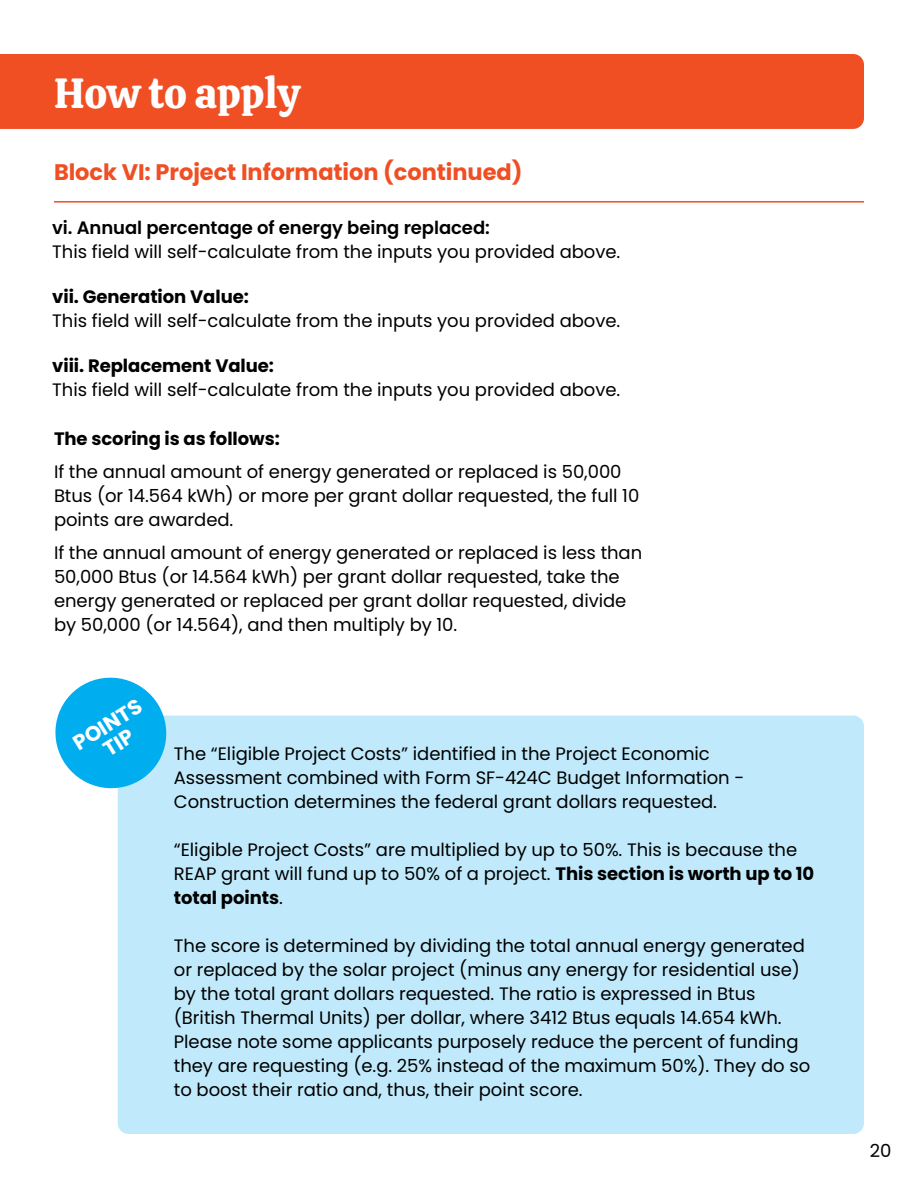
<style>
.page{position:relative;width:918px;height:1188px;background:#fff}
.page>*{position:absolute;margin:0;border:0;box-sizing:border-box;transform-origin:0 0}
.t1{font:42px "Calistoga";letter-spacing:-.005em;color:#fff}
.t2{font:700 22.5px "Poppins";letter-spacing:-.005em;color:#f04e23}
.t3{font:700 21px/21px "Poppins";color:#fff;text-align:center}
.t4{font:18px/24px "Poppins";letter-spacing:-.005em;color:#000}
.t5{font:700 18px "Poppins";letter-spacing:-.005em;color:#000}
.t6{font:600 18px "Poppins";letter-spacing:-.005em;color:#000}
.s1{font-weight:700}
</style>
<div class="page">
<div style="left:0;top:54px;width:864px;height:75px;background:#f04f24"></div>
<div style="left:118px;top:715px;width:746px;height:419px;background:#c0eafb;border-radius:11px"></div>
<svg style="left:55px;top:677px;width:119px;height:118px"></svg>
<hr style="left:54px;top:201px;width:810px;height:2px;background:#f04e23">
<h1 class="t1" style="left:54px;top:56px;width:248px">How to apply</h1>
<p class="t2" style="left:54px;top:159px;width:470px">Block VI: Project Information (continued)</p>
<p class="t6" style="left:52px;top:217px;width:439px">vi. Annual percentage of energy being replaced:</p>
<p class="t4" style="left:52px;top:240px;width:570px">This field will self-calculate from the inputs you provided above.</p>
<p class="t5" style="left:52px;top:286px;width:198px">vii. Generation Value:</p>
<p class="t4" style="left:52px;top:309px;width:570px">This field will self-calculate from the inputs you provided above.</p>
<p class="t5" style="left:52px;top:355px;width:223px">viii. Replacement Value:</p>
<p class="t4" style="left:52px;top:378px;width:570px">This field will self-calculate from the inputs you provided above.</p>
<p class="t5" style="left:54px;top:428px;width:227px">The scoring is as follows:</p>
<p class="t4" style="left:54px;top:460px;width:587px">If the annual amount of energy generated or replaced is 50,000<br>Btus (or 14.564 kWh) or more per grant dollar requested, the full 10 points are awarded.</p>
<p class="t4" style="left:54px;top:541px;width:590px">If the annual amount of energy generated or replaced is less than 50,000 Btus (or 14.564 kWh) per grant dollar requested, take the energy generated or replaced per grant dollar requested, divide by 50,000 (or 14.564), and then multiply by 10.</p>
<p class="t3" style="left:70px;top:736px;width:78px;rotate:-32deg">POINTS<br>TIP</p>
<p class="t4" style="left:174px;top:742px;width:572px">The “Eligible Project Costs” identified in the Project Economic<br>Assessment combined with Form SF-424C Budget Information -<br>Construction determines the federal grant dollars requested.</p>
<p class="t4" style="left:174px;top:838px;width:642px">“Eligible Project Costs” are multiplied by up to 50%. This is because the<br>REAP grant will fund up to 50% of a project. <span class="s1">This section is worth up to 10 total points</span>.</p>
<p class="t4" style="left:174px;top:934px;width:638px">The score is determined by dividing the total annual energy generated or replaced by the solar project (minus any energy for residential use) by the total grant dollars requested. The ratio is expressed in Btus (British Thermal Units) per dollar, where 3412 Btus equals 14.654 kWh.<br>Please note some applicants purposely reduce the percent of funding they are requesting (e.g. 25% instead of the maximum 50%). They do so to boost their ratio and, thus, their point score.</p>
<p class="t4" style="left:870px;top:1139px;width:23px">20</p>
</div>
